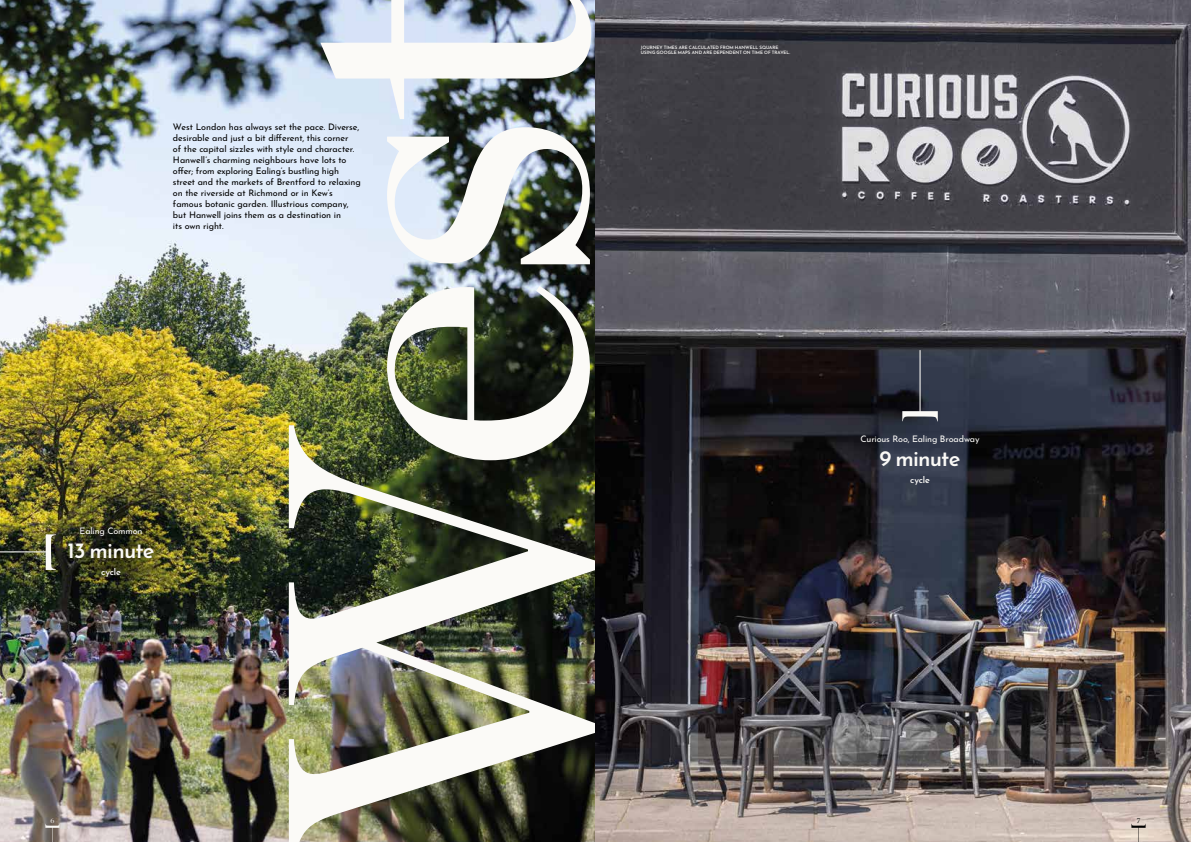
<style>
.page{position:relative;width:1191px;height:842px;background:#fff}
.page>*{position:absolute;margin:0;border:0;box-sizing:border-box;transform-origin:0 0}
.t1{font:600 22px "Josefin Sans";letter-spacing:-.04em;color:#fbfaf7}
.t2{font:9px/11px "Josefin Sans";letter-spacing:-.01em;color:#000}
.t3{font:9px "Josefin Sans";letter-spacing:-.02em;color:#fbfaf7}
.t4{font:600 9px "Josefin Sans";letter-spacing:-.015em;color:#fbfaf7}
.t5{font:7px "Chronicle Display";color:#fbfaf7}
.t6{font:7px "Chronicle Display";color:#000}
.t7{font:600 4.5px/5.5px "Josefin Sans";letter-spacing:-.005em;color:#fdfcfa}
</style>
<div class="page">
<img style="left:0;top:0;width:1191px;height:842px">
<img style="left:289px;top:0;width:306px;height:842px">
<img style="left:27px;top:501px;width:181px;height:102px;border-radius:50%">
<img style="left:0;top:534px;width:56px;height:36px">
<svg style="left:902px;top:350px;width:35px;height:71px;background:#414652"></svg>
<svg style="left:1131px;top:824px;width:14px;height:18px"></svg>
<svg style="left:45px;top:824px;width:15px;height:18px"></svg>
<p class="t2" style="left:173px;top:120px;width:189px">West London has always set the pace. Diverse, desirable and just a bit different, this corner<br>of the capital sizzles with style and character.<br>Hanwell’s charming neighbours have lots to offer; from exploring Ealing’s bustling high street and the markets of Brentford to relaxing on the riverside at Richmond or in Kew’s famous botanic garden. Illustrious company, but Hanwell joins them as a destination in<br>its own right.</p>
<p class="t3" style="left:80px;top:523px;width:64px">Ealing Common</p>
<h1 class="t1" style="left:67px;top:531px;width:89px">13 minute</h1>
<p class="t4" style="left:101px;top:564px;width:21px">cycle</p>
<p class="t7" style="left:641px;top:44px;width:151px">JOURNEY TIMES ARE CALCULATED FROM HANWELL SQUARE<br>USING GOOGLE MAPS AND ARE DEPENDENT ON TIME OF TRAVEL.</p>
<p class="t3" style="left:860px;top:431px;width:120px">Curious Roo, Ealing Broadway</p>
<h1 class="t1" style="left:879px;top:439px;width:82px">9 minute</h1>
<p class="t4" style="left:910px;top:472px;width:21px">cycle</p>
<p class="t5" style="left:50px;top:815px;width:5px">6</p>
<p class="t6" style="left:1136px;top:815px;width:5px">7</p>
</div>
